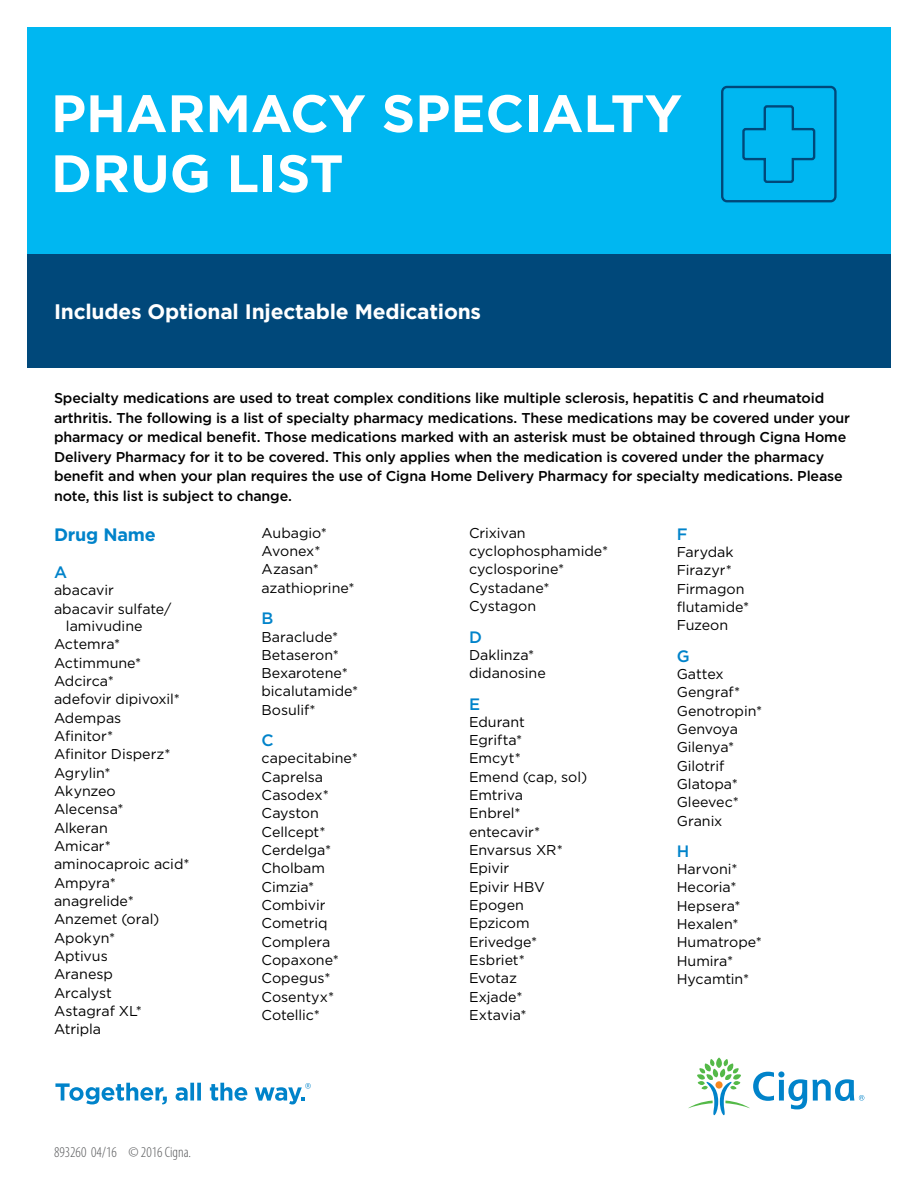
<style>
.page{position:relative;width:918px;height:1188px;background:#fff}
.page>*{position:absolute;margin:0;border:0;box-sizing:border-box;transform-origin:0 0}
.t1{font:700 52.5px/60px "Gotham";color:#fff}
.t2{font:700 21px "Gotham";letter-spacing:-.01em;color:#fff}
.t3{font:700 18px "Gotham";letter-spacing:-.01em;color:#0083ca}
.t4{font:500 16.5px "Gotham";color:#0083ca}
.t5{font:300 condensed 15px "Myriad Pro";color:#58595b}
.t6{font:14.25px/18.3px "Gotham";color:#000}
.t7{font:500 14.25px/19.5px "Gotham";letter-spacing:-.01em;color:#000}
</style>
<div class="page">
<svg style="left:55px;top:1083px;width:112px;height:21px"></svg>
<svg style="left:176px;top:1083px;width:25px;height:18px"></svg>
<svg style="left:210px;top:1083px;width:37px;height:18px"></svg>
<svg style="left:255px;top:1083px;width:56px;height:21px"></svg>
<svg style="left:688px;top:1058px;width:176px;height:57px"></svg>
<div style="left:27px;top:27px;width:864px;height:333px;background:#00b7f1"></div>
<div style="left:27px;top:254px;width:864px;height:114px;background:#00487a"></div>
<svg style="left:721px;top:85px;width:116px;height:118px"></svg>
<h1 class="t1" style="left:51px;top:82px;width:627px">PHARMACY specialty<br>DRUG LIST</h1>
<h2 class="t2" style="left:54px;top:300px;width:429px">I ncludes Optional I njectable Medications</h2>
<p class="t7" style="left:54px;top:388px;width:798px">Specialty medications are used to treat complex conditions like multiple sclerosis, hepatitis C and rheumatoid arthritis. The following is a list of specialty pharmacy medications. These medications may be covered under your pharmacy or medical benefit. Those medications marked with an asterisk must be obtained through Cigna Home Delivery Pharmacy for it to be covered. This only applies when the medication is covered under the pharmacy benefit and when your plan requires the use of Cigna Home Delivery Pharmacy for specialty medications. Please note, this list is subject to change.</p>
<p class="t3" style="left:54px;top:524px;width:103px">Drug Name</p>
<p class="t4" style="left:54px;top:562px;width:15px">A</p>
<p class="t6" style="left:54px;top:581px;width:61px">abacavir</p>
<p class="t6" style="left:54px;top:599px;width:119px">abacavir sulfate/</p>
<p class="t6" style="left:66px;top:617px;width:78px">lamivudine</p>
<p class="t6" style="left:54px;top:635px;width:68px">Actemra*</p>
<p class="t6" style="left:54px;top:653px;width:89px">Actimmune*</p>
<p class="t6" style="left:54px;top:672px;width:61px">Adcirca*</p>
<p class="t6" style="left:54px;top:690px;width:127px">adefovir dipivoxil*</p>
<p class="t6" style="left:54px;top:708px;width:69px">Adempas</p>
<p class="t6" style="left:54px;top:727px;width:61px">Afinitor*</p>
<p class="t6" style="left:54px;top:745px;width:118px">Afinitor Disperz*</p>
<p class="t6" style="left:54px;top:763px;width:58px">Agrylin*</p>
<p class="t6" style="left:54px;top:781px;width:63px">Akynzeo</p>
<p class="t6" style="left:54px;top:800px;width:71px">Alecensa*</p>
<p class="t6" style="left:54px;top:818px;width:55px">Alkeran</p>
<p class="t6" style="left:54px;top:836px;width:59px">Amicar*</p>
<p class="t6" style="left:54px;top:855px;width:137px">aminocaproic acid*</p>
<p class="t6" style="left:54px;top:873px;width:63px">Ampyra*</p>
<p class="t6" style="left:54px;top:891px;width:81px">anagrelide*</p>
<p class="t6" style="left:54px;top:910px;width:107px">Anzemet (oral)</p>
<p class="t6" style="left:54px;top:928px;width:63px">Apokyn*</p>
<p class="t6" style="left:54px;top:946px;width:55px">Aptivus</p>
<p class="t6" style="left:54px;top:965px;width:60px">Aranesp</p>
<p class="t6" style="left:54px;top:983px;width:59px">Arcalyst</p>
<p class="t6" style="left:54px;top:1001px;width:89px">Astagraf XL*</p>
<p class="t6" style="left:54px;top:1020px;width:49px">Atripla</p>
<p class="t5" style="left:54px;top:1144px;width:139px">893260 04/16 © 2016 Cigna.</p>
<p class="t6" style="left:262px;top:523px;width:95px">Aubagio*<br>Avonex*<br>Azasan* azathioprine*</p>
<p class="t4" style="left:262px;top:608px;width:13px">B</p>
<p class="t6" style="left:262px;top:627px;width:98px">Baraclude*<br>Betaseron*<br>Bexarotene* bicalutamide*<br>Bosulif*</p>
<p class="t4" style="left:262px;top:730px;width:14px">C</p>
<p class="t6" style="left:262px;top:749px;width:98px">capecitabine*<br>Caprelsa<br>Casodex*<br>Cayston<br>Cellcept*<br>Cerdelga*<br>Cholbam<br>Cimzia*<br>Combivir<br>Cometriq<br>Complera<br>Copaxone*<br>Copegus*<br>Cosentyx*<br>Cotellic*</p>
<p class="t6" style="left:469px;top:523px;width:141px">Crixivan cyclophosphamide* cyclosporine*<br>Cystadane*<br>Cystagon</p>
<p class="t4" style="left:469px;top:626px;width:14px">D</p>
<p class="t6" style="left:469px;top:645px;width:78px">Daklinza* didanosine</p>
<p class="t4" style="left:469px;top:693px;width:13px">E</p>
<p class="t6" style="left:469px;top:712px;width:120px">Edurant<br>Egrifta*<br>Emcyt*<br>Emend (cap, sol)<br>Emtriva<br>Enbrel* entecavir*<br>Envarsus XR*<br>Epivir<br>Epivir HBV<br>Epogen<br>Epzicom<br>Erivedge*<br>Esbriet*<br>Evotaz<br>Exjade*<br>Extavia*</p>
<p class="t4" style="left:677px;top:523px;width:12px">F</p>
<p class="t6" style="left:677px;top:542px;width:74px">Farydak<br>Firazyr*<br>Firmagon flutamide*<br>Fuzeon</p>
<p class="t4" style="left:677px;top:645px;width:14px">G</p>
<p class="t6" style="left:677px;top:664px;width:87px">Gattex<br>Gengraf*<br>Genotropin*<br>Genvoya<br>Gilenya*<br>Gilotrif<br>Glatopa*<br>Gleevec*<br>Granix</p>
<p class="t4" style="left:677px;top:840px;width:14px">H</p>
<p class="t6" style="left:677px;top:860px;width:87px">Harvoni*<br>Hecoria*<br>Hepsera*<br>Hexalen*<br>Humatrope*<br>Humira*<br>Hycamtin*</p>
</div>
